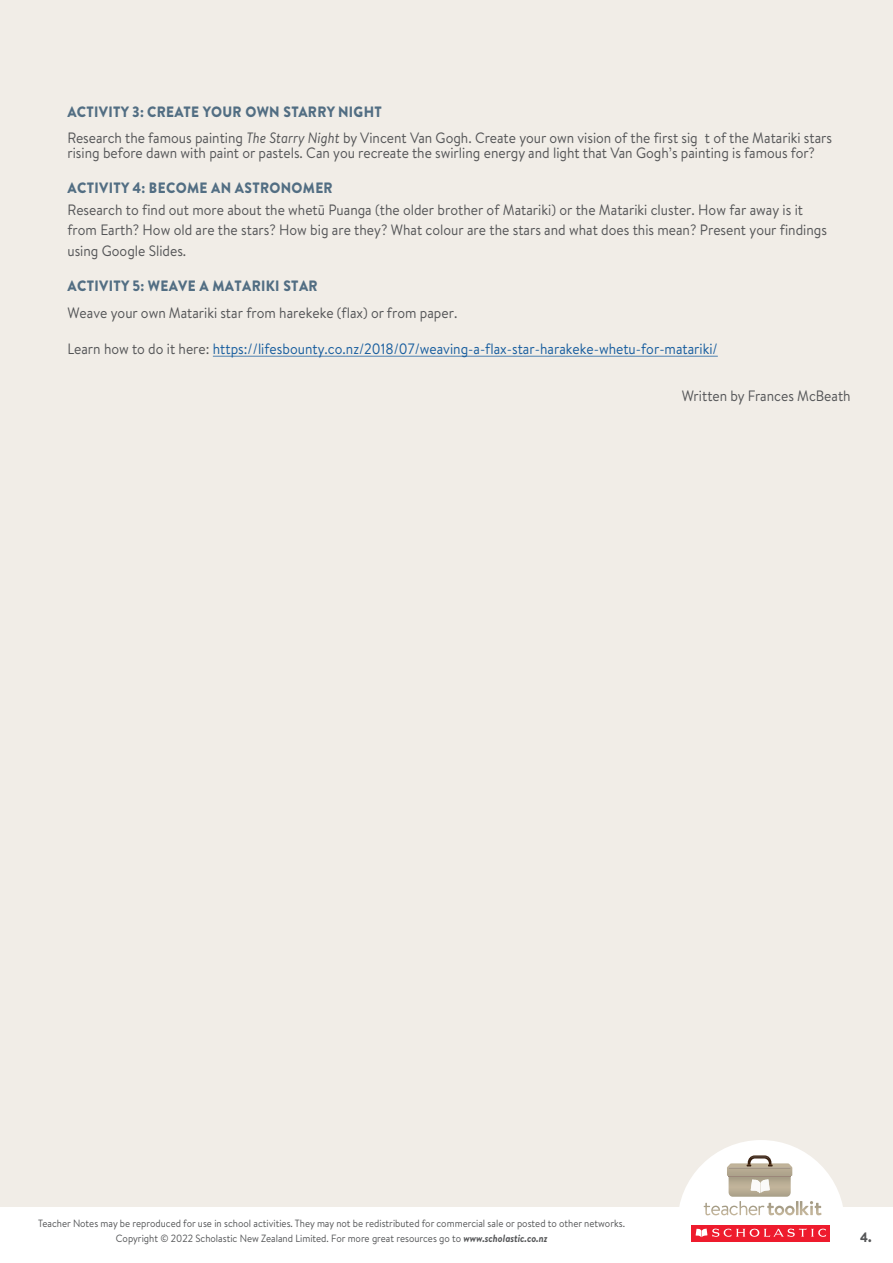
<style>
.page{position:relative;width:893px;height:1263px;background:#f1ede7}
.page>*{position:absolute;margin:0;border:0;box-sizing:border-box;transform-origin:0 0}
.Body{font:15px/20.7px "Brandon Text";color:#545557;scale:.92 1}
.t1{font:15px "Brandon Text";color:#175d9e;scale:.92 1}
.t2{font:900 15px "Brandon Text";letter-spacing:.025em;color:#526e83;scale:.92 1}
.t3{font:900 13.5px "Brandon Text";color:#545557;scale:.92 1}
.t4{font:10.5px "Brandon Text";color:#545557;scale:.92 1}
.s1{font-weight:900;color:#526e83}
.s2{font-style:italic}
.s3{color:#545557}
.s4{font-weight:700;font-style:italic}
</style>
<div class="page">
<div style="left:0;top:1207px;width:893px;height:56px;background:#fff"></div>
<svg style="left:679px;top:1140px;width:164px;height:102px"></svg>
<hr style="left:213px;top:356px;width:505px;height:1px;background:#175d9e">
<p class="Body" style="left:67px;top:98px;width:833px;line-height:26.5px"><span class="s1">ACTIVITY 3: CREATE YOUR OWN STARRY NIGHT<br></span>Research the famous painting <span class="s2">The Starry Night</span> by Vincent Van Gogh. Create your own vision of the first sig t of the Matariki stars</p>
<p class="Body" style="left:67px;top:142px;width:814px">rising before dawn with paint or pastels. Can you recreate the swirling energy and light that Van Gogh’s painting is famous for?</p>
<p class="t2" style="left:68px;top:178px;width:290px">ACTIVITY 4: BECOME AN ASTRONOMER</p>
<p class="Body" style="left:67px;top:199px;width:827px">Research to find out more about the whetū Puanga (the older brother of Matariki) or the Matariki cluster. How far away is it from Earth? How old are the stars? How big are they? What colour are the stars and what does this mean? Present your findings using Google Slides.</p>
<p class="t2" style="left:68px;top:275px;width:273px">ACTIVITY 5: WEAVE A MATARIKI STAR</p>
<p class="Body" style="left:67px;top:301px;width:425px">Weave your own Matariki star from harekeke (flax) or from paper.</p>
<p class="t1" style="left:67px;top:338px;width:708px"><span class="s3">Learn how to do it here:</span> https://lifesbounty.co.nz/2018/07/weaving-a-flax-star-harakeke-whetu-for-matariki/</p>
<p class="Body" style="left:682px;top:385px;width:185px">Written by Frances McBeath</p>
<p class="t4" style="left:38px;top:1216px;width:639px">Teacher Notes may be reproduced for use in school activities. They may not be redistributed for commercial sale or posted to other networks.</p>
<p class="t4" style="left:116px;top:1231px;width:471px">Copyright © 2022 Scholastic New Zealand Limited. For more great resources go to <span class="s4">www.scholastic.co.nz</span></p>
<p class="t3" style="left:860px;top:1227px;width:14px">4.</p>
</div>
